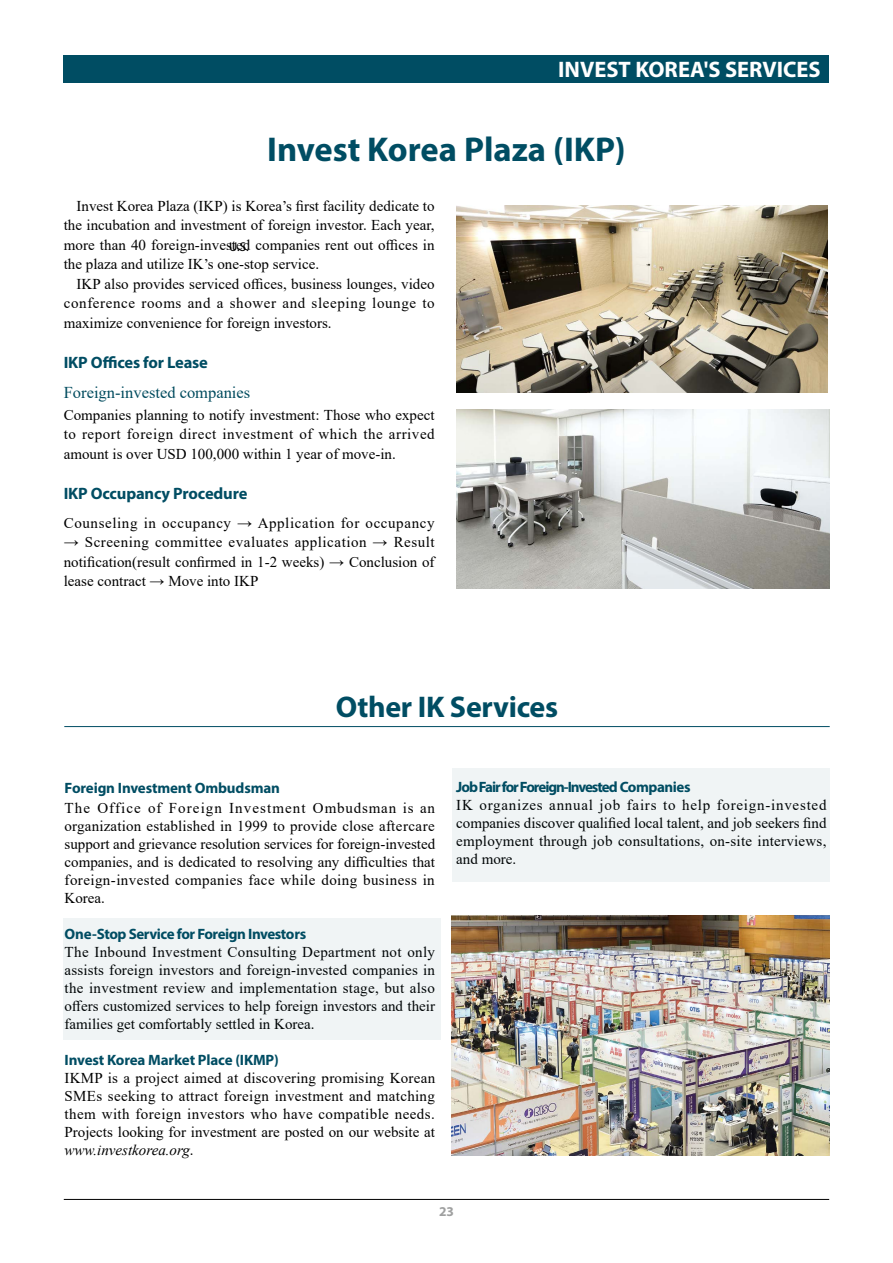
<style>
.page{position:relative;width:893px;height:1263px;background:#fff}
.page>*{position:absolute;margin:0;border:0;box-sizing:border-box;transform-origin:0 0}
.t1{font:700 34.5px "Myriad Pro";color:#004d63}
.t2{font:700 30px "Myriad Pro";letter-spacing:-.01em;color:#004d63}
.t3{font:700 22.5px "Myriad Pro";color:#fff}
.t4{font:700 16.5px "Myriad Pro";letter-spacing:-.01em;color:#004d63}
.t5{font:16.5px "Times New Roman";color:#004b5e}
.t6{font:15px/18px "Times New Roman";color:#000;text-align:justify}
.t7{font:700 15px "Myriad Pro";letter-spacing:-.01em;color:#004d63}
.t8{font:15px "Times New Roman";letter-spacing:.04em;color:#000}
.t9{font:700 15px "Myriad Pro";letter-spacing:-.07em;color:#004d63}
.t10{font:700 15px "Myriad Pro";letter-spacing:-.03em;color:#004d63}
.t11{font:700 13.5px "Myriad Pro";color:#9fa0a0}
.t12{font:12.75px "Myriad Pro";color:#000}
.s1{font-style:italic}
</style>
<div class="page">
<hr style="left:64px;top:1199px;width:765px;height:1px;background:#000">
<div style="left:63px;top:918px;width:378px;height:121px;background:#f0f4f5"></div>
<div style="left:452px;top:769px;width:378px;height:113px;background:#f0f4f5"></div>
<div style="left:64px;top:55px;width:765px;height:28px;background:#004d63"></div>
<hr style="left:64px;top:726px;width:766px;height:1px;background:#004d63">
<img style="left:452px;top:915px;width:378px;height:240px">
<img style="left:456px;top:206px;width:372px;height:187px">
<img style="left:456px;top:409px;width:373px;height:179px">
<h3 class="t3" style="left:558px;top:54px;width:264px">INVEST KOREA'S SERVICES</h3>
<h1 class="t1" style="left:267px;top:127px;width:360px">Invest Korea Plaza (IKP)</h1>
<p class="t6" style="left:64px;top:195px;width:372px;line-height:19.5px;text-indent:13px">Invest Korea Plaza (IKP) is Korea’s first facility dedicate to the incubation and investment of foreign investor. Each year, more than 40 foreign-invested companies rent out offices in the plaza and utilize IK’s one-stop service.</p>
<p class="t6" style="left:64px;top:273px;width:372px;line-height:19.5px;text-indent:13px">IKP also provides serviced offices, business lounges, video conference rooms and a shower and sleeping lounge to maximize convenience for foreign investors.</p>
<p class="t4" style="left:64px;top:352px;width:146px">IKP Offices for Lease</p>
<p class="t5" style="left:64px;top:381px;width:188px">Foreign-invested companies</p>
<p class="t6" style="left:64px;top:404px;width:372px;line-height:19.5px">Companies planning to notify investment: Those who expect to report foreign direct investment of which the arrived amount is over USD 100,000 within 1 year of move-in.</p>
<p class="t4" style="left:64px;top:483px;width:185px">IKP Occupancy Procedure</p>
<p class="t8" style="left:64px;top:512px;width:372px">Counseling in occupancy → Application for occupancy</p>
<p class="t6" style="left:64px;top:532px;width:372px;line-height:19.5px">→ Screening committee evaluates application → Result notification(result confirmed in 1-2 weeks) → Conclusion of lease contract → Move into IKP</p>
<p class="t12" style="left:229px;top:239px;width:21px">U.S.</p>
<h2 class="t2" style="left:336px;top:687px;width:224px">Other IK Services</h2>
<p class="t7" style="left:65px;top:778px;width:217px">Foreign Investment Ombudsman</p>
<p class="t6" style="left:65px;top:799px;width:372px">The Office of Foreign Investment Ombudsman is an organization established in 1999 to provide close aftercare support and grievance resolution services for foreign-invested companies, and is dedicated to resolving any difficulties that foreign-invested companies face while doing business in Korea.</p>
<p class="t10" style="left:65px;top:924px;width:243px">One-Stop Service for Foreign Investors</p>
<p class="t6" style="left:65px;top:943px;width:372px">The Inbound Investment Consulting Department not only assists foreign investors and foreign-invested companies in the investment review and implementation stage, but also offers customized services to help foreign investors and their families get comfortably settled in Korea.</p>
<p class="t7" style="left:65px;top:1050px;width:216px">Invest Korea Market Place (IKMP)</p>
<p class="t6" style="left:65px;top:1069px;width:372px">IKMP is a project aimed at discovering promising Korean SMEs seeking to attract foreign investment and matching them with foreign investors who have compatible needs.<br>Projects looking for investment are posted on our website at <span class="s1">www.investkorea.org</span>.</p>
<p class="t9" style="left:456px;top:777px;width:236px">Job Fair for Foreign-Invested Companies</p>
<p class="t6" style="left:456px;top:795px;width:372px">IK organizes annual job fairs to help foreign-invested companies discover qualified local talent, and job seekers find employment through job consultations, on-site interviews, and more.</p>
<p class="t11" style="left:439px;top:1203px;width:16px">23</p>
</div>
